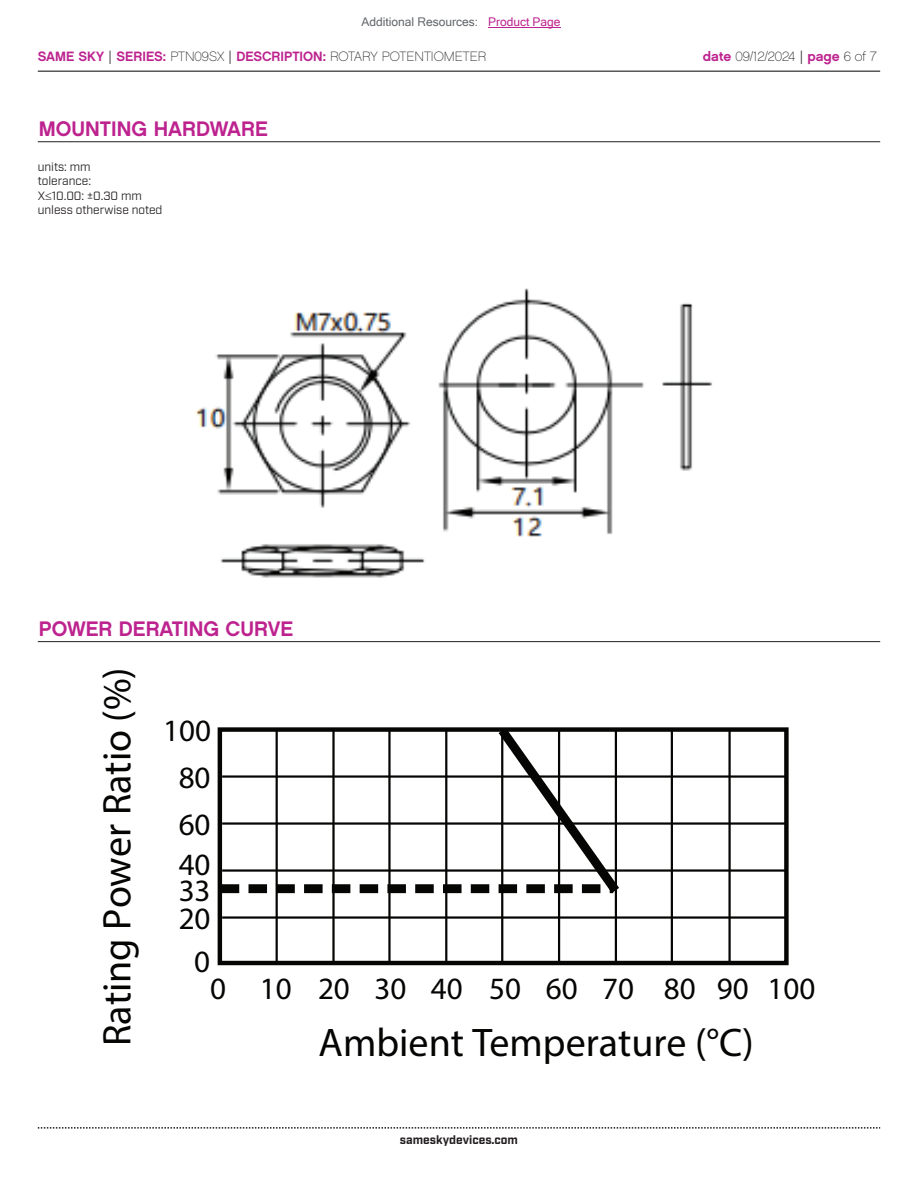
<style>
.page{position:relative;width:918px;height:1188px;background:#fff}
.page>*{position:absolute;margin:0;border:0;box-sizing:border-box;transform-origin:0 0}
.t1{font:condensed 40.05px "Helvetica";color:#050504}
.t2{font:condensed 31.05px/47px "Helvetica";color:#050504;text-align:center}
.t3{font:21px "Chalet New York Nineteen Sixty";color:#bd238f}
.t4{font:13.5px "Chalet New York Nineteen Sixty";color:#bd238f}
.t5{font:13.5px "Chalet Paris Nineteen Sixty";letter-spacing:-.005em;color:#231f20}
.t6{font:12px/14.4px "Industry";color:#231f20}
.t7{font:12px "Microsoft Sans Serif";color:#63676b}
.t8{font:700 12px "Industry";color:#231f20}
.s1{color:#bd238f}
.s2{font-family:"Industry";color:#231f20}
.s3{font-family:"Chalet Paris Nineteen Sixty";color:#231f20}
.s4{font-family:"Chalet New York Nineteen Sixty";color:#bd238f}
.s5{font-family:"Industry"}
</style>
<div class="page">
<hr style="left:38px;top:71px;width:842px;height:1px;background:#231f20">
<svg style="left:38px;top:1127px;width:842px;height:2px"></svg>
<hr style="left:38px;top:141px;width:842px;height:1px;background:#231f20">
<img style="left:195px;top:288px;width:517px;height:290px">
<hr style="left:38px;top:641px;width:842px;height:1px;background:#231f20">
<div style="left:218px;top:727px;width:571px;height:238px;border:4px solid #050504"></div>
<hr style="left:276px;top:730px;width:2px;height:233px;background:#050504">
<hr style="left:332px;top:730px;width:3px;height:233px;background:#050504">
<hr style="left:388px;top:730px;width:3px;height:233px;background:#050504">
<hr style="left:445px;top:730px;width:2px;height:233px;background:#050504">
<hr style="left:501px;top:730px;width:2px;height:233px;background:#050504">
<hr style="left:558px;top:730px;width:2px;height:233px;background:#050504">
<hr style="left:615px;top:730px;width:2px;height:233px;background:#050504">
<hr style="left:671px;top:730px;width:2px;height:233px;background:#050504">
<hr style="left:728px;top:730px;width:3px;height:233px;background:#050504">
<hr style="left:222px;top:916px;width:564px;height:3px;background:#050504">
<svg style="left:221px;top:727px;width:407px;height:176px"></svg>
<hr style="left:222px;top:869px;width:564px;height:3px;background:#050504">
<hr style="left:222px;top:822px;width:564px;height:3px;background:#050504">
<hr style="left:222px;top:775px;width:564px;height:3px;background:#050504">
<hr style="left:488px;top:27px;width:73px;height:1px;background:#bd238f">
<p class="t7" style="left:362px;top:15px;width:201px">Additional Resources: <span class="s1">Product Page</span></p>
<p class="t4" style="left:38px;top:47px;width:450px">SAME SKY <span class="s2">|</span> SERIES: <span class="s3">PTN09SX</span> <span class="s2">|</span> DESCRIPTION: <span class="s3">ROTARY POTENTIOMETER</span></p>
<p class="t5" style="left:703px;top:48px;width:176px"><span class="s4">date</span> 09/12/2024 <span class="s5">|</span> <span class="s4">page</span> 6 of 7</p>
<h3 class="t3" style="left:39px;top:115px;width:231px">MOUNTING HARDWARE</h3>
<p class="t6" style="left:38px;top:160px;width:126px">units: mm<br>tolerance:<br>X≤10.00: ±0.30 mm unless otherwise noted</p>
<h3 class="t3" style="left:39px;top:615px;width:256px">POWER DERATING CURVE</h3>
<h1 class="t1" style="left:93px;top:1046px;width:381px;rotate:-90deg">Rating Power Ratio (%)</h1>
<h2 class="t2" style="left:163px;top:707px;width:49px">100<br>80<br>60</h2>
<h2 class="t2" style="left:179px;top:841px;width:33px">40</h2>
<h2 class="t2" style="left:179px;top:867px;width:33px">33</h2>
<h2 class="t2" style="left:179px;top:895px;width:33px">20</h2>
<h2 class="t2" style="left:194px;top:938px;width:17px">0</h2>
<h2 class="t2" style="left:210px;top:964px;width:607px">0 10 20 30 40 50 60 70 80 90 100</h2>
<h1 class="t1" style="left:319px;top:1018px;width:437px">Ambient Temperature (°C)</h1>
<p class="t8" style="left:400px;top:1132px;width:120px">sameskydevices.com</p>
</div>
